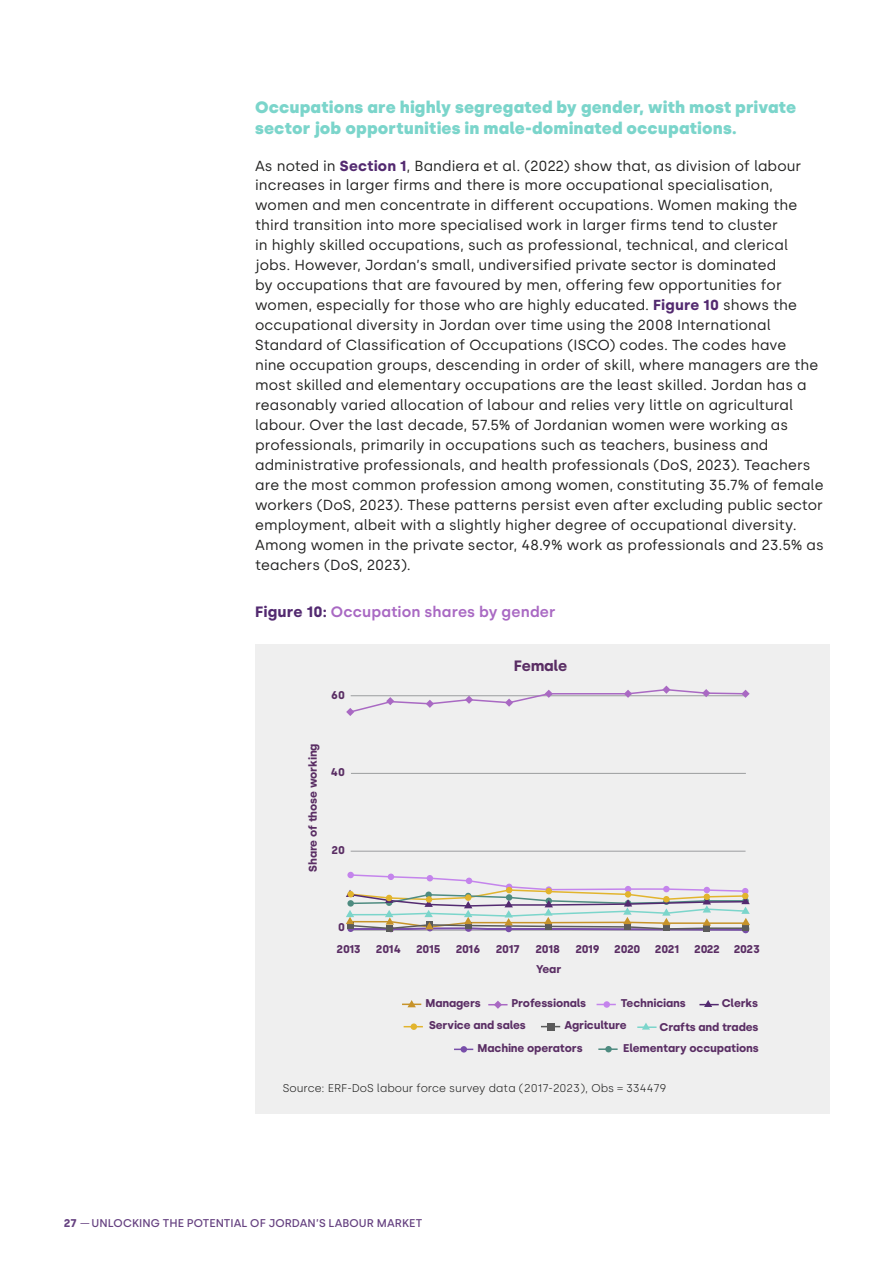
<style>
.page{position:relative;width:893px;height:1263px;background:#fff}
.page>*{position:absolute;margin:0;border:0;box-sizing:border-box;transform-origin:0 0}
.t1{font:900 16.5px/21px "Silka";letter-spacing:.01em;color:#7bd5cb}
.t2{font:600 15px "Silka";letter-spacing:.01em;color:#a969c3}
.t3{font:700 15px "Silka";letter-spacing:-.01em;color:#5a2e64}
.t4{font:14.55px/20px "Silka";letter-spacing:.005em;color:#222221}
.t5{font:700 11.25px/22.5px "Silka";letter-spacing:-.01em;color:#5a2e64}
.t6{font:300 11.25px "Silka";color:#222221}
.t7{font:500 11.25px "Silka";letter-spacing:.005em;color:#664281}
.s1{font-weight:700;color:#532a70}
.s2{font-weight:700}
.s3{font-weight:400}
</style>
<div class="page">
<div style="left:255px;top:644px;width:574px;height:470px;background:#efefef"></div>
<hr style="left:351px;top:773px;width:395px;height:1px;background:#9b9d9f">
<hr style="left:351px;top:851px;width:394px;height:1px;background:#9b9d9f">
<svg style="left:346px;top:686px;width:404px;height:30px"></svg>
<div style="left:742px;top:927px;width:7px;height:6px;background:#784ea9;border-radius:50%"></div>
<div style="left:347px;top:872px;width:7px;height:6px;background:#c484ec;border-radius:50%"></div>
<svg style="left:488px;top:1001px;width:20px;height:8px"></svg>
<svg style="left:642px;top:1023px;width:8px;height:6px"></svg>
<hr style="left:637px;top:1026px;width:20px;height:2px;background:#7bd5cb">
<svg style="left:541px;top:1026px;width:19px;height:1px"></svg>
<div style="left:547px;top:1023px;width:7px;height:7px;background:#5b5b5b"></div>
<svg style="left:454px;top:1046px;width:19px;height:6px"></svg>
<svg style="left:699px;top:1000px;width:20px;height:7px"></svg>
<div style="left:603px;top:1001px;width:7px;height:7px;background:#c484ec;border-radius:50%"></div>
<svg style="left:597px;top:1004px;width:19px;height:1px"></svg>
<div style="left:605px;top:1046px;width:7px;height:6px;background:#4e8b80;border-radius:50%"></div>
<hr style="left:598px;top:1048px;width:20px;height:2px;background:#4e8b80">
<svg style="left:404px;top:1026px;width:19px;height:1px"></svg>
<div style="left:411px;top:1023px;width:6px;height:7px;background:#e2b42d;border-radius:50%"></div>
<svg style="left:402px;top:1000px;width:19px;height:7px"></svg>
<svg style="left:346px;top:873px;width:404px;height:59px"></svg>
<p class="t1" style="left:255px;top:96px;width:543px">Occupations are highly segregated by gender, with most private sector job opportunities in male-dominated occupations.</p>
<p class="t4" style="left:255px;top:155px;width:570px">As noted in <span class="s1">Section 1</span>, Bandiera et al. (2022) show that, as division of labour increases in larger firms and there is more occupational specialisation, women and men concentrate in different occupations. Women making the third transition into more specialised work in larger firms tend to cluster<br>in highly skilled occupations, such as professional, technical, and clerical jobs. However, Jordan’s small, undiversified private sector is dominated<br>by occupations that are favoured by men, offering few opportunities for women, especially for those who are highly educated. <span class="s1">Figure 10</span> shows the occupational diversity in Jordan over time using the 2008 International Standard of Classification of Occupations (ISCO) codes. The codes have<br>nine occupation groups, descending in order of skill, where managers are the most skilled and elementary occupations are the least skilled. Jordan has a reasonably varied allocation of labour and relies very little on agricultural labour. Over the last decade, 57.5% of Jordanian women were working as professionals, primarily in occupations such as teachers, business and administrative professionals, and health professionals (DoS, 2023). Teachers are the most common profession among women, constituting 35.7% of female workers (DoS, 2023). These patterns persist even after excluding public sector employment, albeit with a slightly higher degree of occupational diversity.<br>Among women in the private sector, 48.9% work as professionals and 23.5% as teachers (DoS, 2023).</p>
<p class="t2" style="left:255px;top:602px;width:302px"><span class="s1">Figure 10:</span> Occupation shares by gender</p>
<p class="t5" style="left:331px;top:683px;width:15px">60</p>
<p class="t5" style="left:302px;top:872px;width:130px;rotate:-90deg">Share of those working</p>
<p class="t5" style="left:331px;top:761px;width:15px">40</p>
<p class="t5" style="left:331px;top:839px;width:15px">20</p>
<p class="t3" style="left:514px;top:657px;width:55px">Female</p>
<p class="t5" style="left:338px;top:916px;width:8px">0</p>
<p class="t5" style="left:337px;top:937px;width:26px">2013</p>
<p class="t5" style="left:376px;top:937px;width:26px">2014</p>
<p class="t5" style="left:416px;top:937px;width:26px">2015</p>
<p class="t5" style="left:456px;top:937px;width:26px">2016</p>
<p class="t5" style="left:496px;top:937px;width:26px">2017</p>
<p class="t5" style="left:535px;top:937px;width:26px">2018</p>
<p class="t5" style="left:575px;top:937px;width:26px">2019</p>
<p class="t5" style="left:614px;top:937px;width:28px">2020</p>
<p class="t5" style="left:655px;top:937px;width:26px">2021</p>
<p class="t5" style="left:694px;top:937px;width:67px">2022 2023</p>
<p class="t5" style="left:536px;top:958px;width:27px">Year</p>
<p class="t5" style="left:511px;top:992px;width:76px">Professionals</p>
<p class="t5" style="left:621px;top:992px;width:67px">Technicians</p>
<p class="t5" style="left:722px;top:992px;width:38px">Clerks</p>
<p class="t5" style="left:623px;top:1036px;width:137px">Elementary occupations</p>
<p class="t5" style="left:426px;top:992px;width:57px">Managers</p>
<p class="t5" style="left:478px;top:1014px;width:151px;text-indent:87px">Agriculture<br>Machine operators</p>
<p class="t5" style="left:429px;top:1014px;width:98px">Service and sales</p>
<p class="t5" style="left:659px;top:1015px;width:100px">Crafts and trades</p>
<p class="t6" style="left:283px;top:1082px;width:385px">Source: ERF-DoS labour force survey data (2017-2023), Obs = 334479</p>
<p class="t7" style="left:64px;top:1216px;width:360px"><span class="s2">27</span> <span class="s3">—</span>UNLOCKING THE POTENTIAL OF JORDAN’S LABOUR MARKET</p>
</div>
